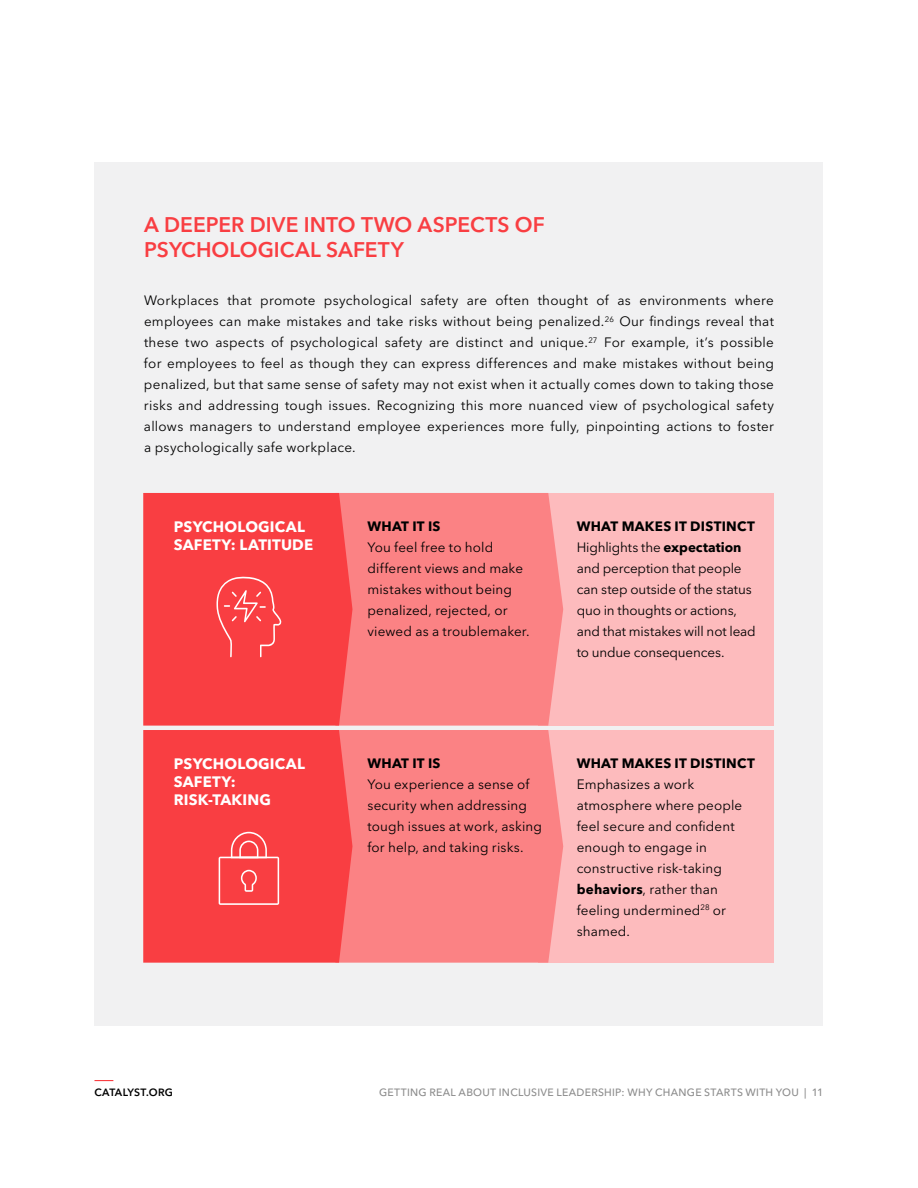
<style>
.page{position:relative;width:918px;height:1188px;background:#fff}
.page>*{position:absolute;margin:0;border:0;box-sizing:border-box;transform-origin:0 0}
.t1{font:600 21px/25.2px "Avenir Next LT Pro";color:#f93e42}
.t2{font:700 15px/18px "Avenir Next LT Pro";letter-spacing:.01em;color:#fff}
.t3{font:13.5px/21px "Avenir Next LT Pro";letter-spacing:.01em;color:#000}
.t4{font:13.5px/21px "Avenir Next LT Pro";letter-spacing:-.01em;color:#000}
.t5{font:700 13.5px "Avenir Next LT Pro";letter-spacing:.02em;color:#000}
.t6{font:500 10.5px "Avenir Next LT Pro";letter-spacing:.025em;color:#8c8c8c}
.t7{font:600 10.5px "Avenir Next LT Pro";letter-spacing:.015em;color:#000}
.s1{font-weight:700}
</style>
<div class="page">
<svg style="left:94px;top:1080px;width:19px;height:1px"></svg>
<div style="left:94px;top:162px;width:730px;height:864px;background:#f1f1f2"></div>
<div style="left:538px;top:493px;width:236px;height:233px;background:#fdbbbd"></div>
<div style="left:538px;top:730px;width:236px;height:233px;background:#fdbbbd"></div>
<div style="left:352px;top:493px;width:211px;height:233px;background:#fb8284"></div>
<div style="left:352px;top:730px;width:211px;height:233px;background:#fb8284"></div>
<div style="left:143px;top:493px;width:209px;height:233px;background:#f93e42"></div>
<div style="left:143px;top:730px;width:209px;height:233px;background:#f93e42"></div>
<svg style="left:216px;top:574px;width:66px;height:83px;background:#f95054"></svg>
<svg style="left:219px;top:832px;width:60px;height:73px;background:#f9575a"></svg>
<h1 class="t1" style="left:144px;top:212px;width:402px">A DEEPER DIVE INTO TWO ASPECTS OF<br>PSYCHOLOGICAL SAFETY</h1>
<p class="t3" style="left:144px;top:290px;width:632px;text-align:justify">Workplaces that promote psychological safety are often thought of as environments where employees can make mistakes and take risks without being penalized.<sup>26</sup> Our findings reveal that these two aspects of psychological safety are distinct and unique.<sup>27</sup> For example, it’s possible for employees to feel as though they can express differences and make mistakes without being penalized, but that same sense of safety may not exist when it actually comes down to taking those risks and addressing tough issues. Recognizing this more nuanced view of psychological safety allows managers to understand employee experiences more fully, pinpointing actions to foster a psychologically safe workplace.</p>
<p class="t2" style="left:174px;top:517px;width:141px">PSYCHOLOGICAL<br>SAFETY: LATITUDE</p>
<p class="t2" style="left:174px;top:754px;width:133px">PSYCHOLOGICAL<br>SAFETY:<br>RISK-TAKING</p>
<p class="t5" style="left:368px;top:518px;width:75px">WHAT IT IS</p>
<p class="t3" style="left:368px;top:536px;width:164px">You feel free to hold different views and make mistakes without being penalized, rejected, or viewed as a troublemaker.</p>
<p class="t4" style="left:577px;top:515px;width:181px"><span class="s1">WHAT MAKES IT DISTINCT<br></span>Highlights the <span class="s1">expectation </span>and perception that people can step outside of the status quo in thoughts or actions, and that mistakes will not lead to undue consequences.</p>
<p class="t5" style="left:368px;top:755px;width:75px">WHAT IT IS</p>
<p class="t3" style="left:368px;top:773px;width:176px">You experience a sense of security when addressing tough issues at work, asking for help, and taking risks.</p>
<p class="t5" style="left:577px;top:755px;width:180px">WHAT MAKES IT DISTINCT</p>
<p class="t3" style="left:577px;top:774px;width:167px">Emphasizes a work atmosphere where people feel secure and confident enough to engage in constructive risk-taking <span class="s1">behaviors</span>, rather than feeling undermined<sup>28</sup> or shamed.</p>
<p class="t7" style="left:94px;top:1086px;width:80px">CATALYST.ORG</p>
<p class="t6" style="left:379px;top:1086px;width:446px">GETTING REAL ABOUT INCLUSIVE LEADERSHIP: WHY CHANGE STARTS WITH YOU | 11</p>
</div>
